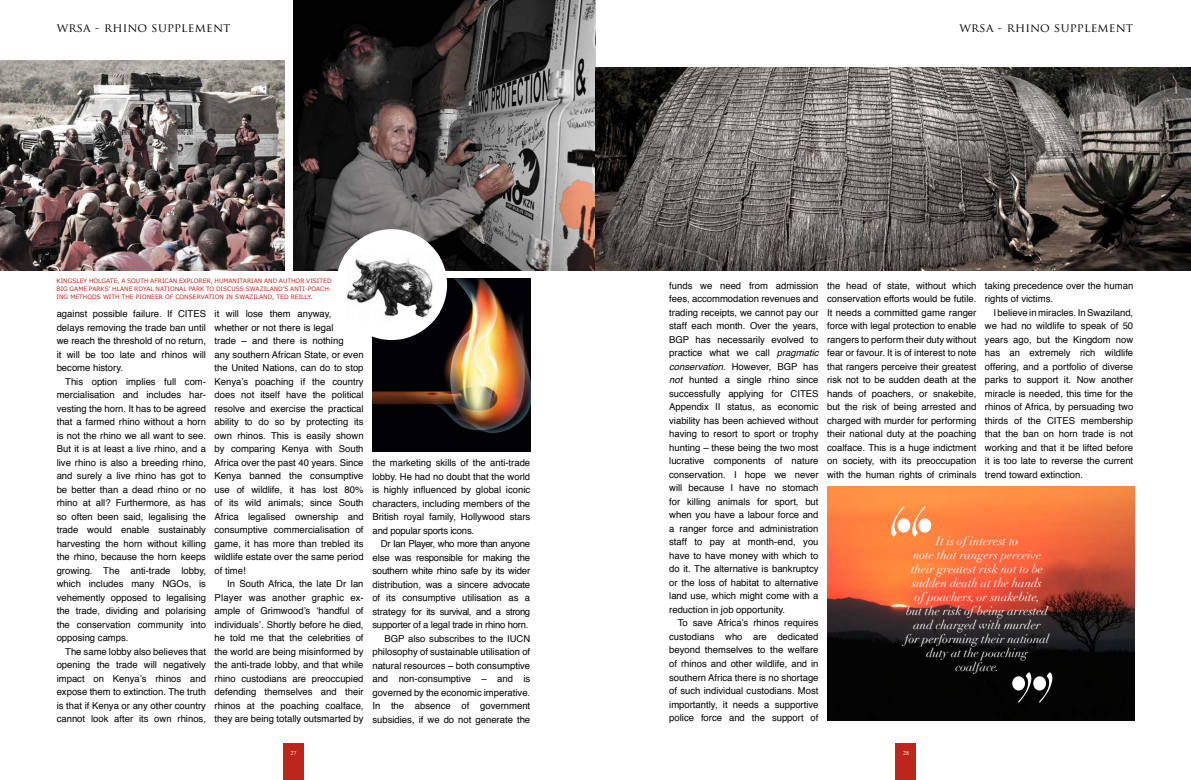
<style>
.page{position:relative;width:1191px;height:780px;background:#fff}
.page>*{position:absolute;margin:0;border:0;box-sizing:border-box;transform-origin:0 0}
.t1{font:italic 12px/14px "Didot";color:#fff;text-align:center}
.t2{font:12px "Trajan Pro";letter-spacing:.02em;color:#000}
.t3{font:9.5px/13.5px "Helvetica";color:#000;text-align:justify}
.t4{font:6px/8px "Verdana";color:#bd261c;text-align:justify}
.t5{font:6px "Times New Roman";color:#fff}
.s1{font-style:italic}
</style>
<div class="page">
<div style="left:283px;top:744px;width:21px;height:36px;background:#bd261c"></div>
<div style="left:895px;top:744px;width:21px;height:36px;background:#bd261c"></div>
<img style="left:0;top:60px;width:285px;height:210px">
<img style="left:293px;top:0;width:302px;height:270px">
<img style="left:372px;top:279px;width:158px;height:172px">
<div style="left:336px;top:229px;width:111px;height:111px;background:#fff;border-radius:50%"></div>
<img style="left:343px;top:253px;width:97px;height:68px">
<img style="left:595px;top:68px;width:596px;height:202px">
<img style="left:827px;top:486px;width:307px;height:235px">
<svg style="left:891px;top:506px;width:13px;height:30px"></svg>
<div style="left:897px;top:518px;width:13px;height:14px;background:#fff;border-radius:50%"></div>
<svg style="left:912px;top:506px;width:13px;height:30px"></svg>
<div style="left:918px;top:518px;width:13px;height:14px;background:#fff;border-radius:50%"></div>
<svg style="left:1039px;top:672px;width:13px;height:30px"></svg>
<div style="left:1033px;top:676px;width:13px;height:14px;background:#fff;border-radius:50%"></div>
<svg style="left:1018px;top:672px;width:13px;height:30px"></svg>
<div style="left:1012px;top:676px;width:13px;height:14px;background:#fff;border-radius:50%"></div>
<p class="t2" style="left:57px;top:20px;width:175px">WRSA - RHINO SUPPLEMENT</p>
<p class="t2" style="left:959px;top:20px;width:175px">WRSA - RHINO SUPPLEMENT</p>
<p class="t4" style="left:57px;top:277px;width:276px">KINGSLEY HOLGATE, A SOUTH AFRICAN EXPLORER, HUMANITARIAN AND AUTHOR VISITED BIG GAME PARKS’ HLANE ROYAL NATIONAL PARK TO DISCUSS SWAZILAND’S ANTI-POACH-ING METHODS WITH THE PIONEER OF CONSERVATION IN SWAZILAND, TED REILLY.</p>
<p class="t3" style="left:57px;top:307px;width:151px">against possible failure. If CITES delays removing the trade ban until we reach the threshold of no return, it will be too late and rhinos will become history.</p>
<p class="t3" style="left:57px;top:375px;width:151px;text-indent:9px">This option implies full com&shy;mercialisation and includes har&shy;vesting the horn. It has to be agreed that a farmed rhino without a horn is not the rhino we all want to see.<br>But it is at least a live rhino, and a live rhino is also a breeding rhino, and surely a live rhino has got to be better than a dead rhino or no rhino at all? Furthermore, as has so often been said, legalising the trade would enable sustainably harvesting the horn without killing the rhino, because the horn keeps growing. The anti-trade lobby, which includes many NGOs, is vehemently opposed to legalising the trade, dividing and polarising the conservation community into opposing camps.</p>
<p class="t3" style="left:57px;top:645px;width:151px;text-indent:9px">The same lobby also believes that opening the trade will negatively impact on Kenya’s rhinos and expose them to extinction. The truth is that if Kenya or any other country cannot look after its own rhinos,</p>
<p class="t3" style="left:214px;top:307px;width:151px;text-align:left">it will lose them anyway, whether or not there is legal<br>trade – and there is nothing<br>any southern African State, or even the United Nations, can do to stop<br>Kenya’s poaching if the country does not itself have the political resolve and exercise the practical ability to do so by protecting its own rhinos. This is easily shown by comparing Kenya with South<br>Africa over the past 40 years. Since<br>Kenya banned the consumptive use of wildlife, it has lost 80% of its wild animals; since South<br>Africa legalised ownership and consumptive commercialisation of game, it has more than trebled its wildlife estate over the same period of time!</p>
<p class="t3" style="left:214px;top:577px;width:151px;text-indent:13px">In South Africa, the late Dr Ian Player was another graphic ex&shy;ample of Grimwood’s ‘handful of individuals’. Shortly before he died, he told me that the celebrities of the world are being misinformed by the anti-trade lobby, and that while rhino custodians are preoccupied defending themselves and their rhinos at the poaching coalface, they are being totally outsmarted by</p>
<p class="t3" style="left:372px;top:456px;width:159px">the marketing skills of the anti-trade lobby. He had no doubt that the world is highly influenced by global iconic characters, including members of the British royal family, Hollywood stars and popular sports icons.</p>
<p class="t3" style="left:372px;top:537px;width:159px;text-align:right">Dr Ian Player, who more than anyone else was responsible for making the southern white rhino safe by its wider distribution, was a sincere advocate of its consumptive utilisation as a strategy for its survival, and a strong supporter of a legal trade in rhino horn.<br>BGP also subscribes to the IUCN philosophy of sustainable utilisation of natural resources – both consumptive and non-consumptive – and is governed by the economic imperative.<br>In the absence of government subsidies, if we do not generate the</p>
<p class="t3" style="left:669px;top:279px;width:151px">funds we need from admission fees, accommodation revenues and trading receipts, we cannot pay our staff each month. Over the years, BGP has necessarily evolved to practice what we call <span class="s1">pragmatic conservation</span>. However, BGP has <span class="s1">not</span> hunted a single rhino since successfully applying for CITES Appendix II status, as economic viability has been achieved without having to resort to sport or trophy hunting – these being the two most lucrative components of nature conservation. I hope we never will because I have no stomach for killing animals for sport, but when you have a labour force and a ranger force and administration staff to pay at month-end, you have to have money with which to do it. The alternative is bankruptcy or the loss of habitat to alternative land use, which might come with a reduction in job opportunity.</p>
<p class="t3" style="left:669px;top:616px;width:151px;text-indent:9px">To save Africa’s rhinos requires custodians who are dedicated beyond themselves to the welfare of rhinos and other wildlife, and in southern Africa there is no shortage of such individual custodians. Most importantly, it needs a supportive police force and the support of</p>
<p class="t3" style="left:827px;top:279px;width:151px">the head of state, without which conservation efforts would be futile.<br>It needs a committed game ranger force with legal protection to enable rangers to perform their duty without fear or favour. It is of interest to note that rangers perceive their greatest risk not to be sudden death at the hands of poachers, or snakebite, but the risk of being arrested and charged with murder for performing their national duty at the poaching coalface. This is a huge indictment on society, with its preoccupation with the human rights of criminals</p>
<p class="t3" style="left:985px;top:279px;width:150px">taking precedence over the human rights of victims.</p>
<p class="t3" style="left:985px;top:306px;width:150px;text-indent:9px">I believe in miracles. In Swaziland, we had no wildlife to speak of 50 years ago, but the Kingdom now has an extremely rich wildlife offering, and a portfolio of diverse parks to support it. Now another miracle is needed, this time for the rhinos of Africa, by persuading two thirds of the CITES membership that the ban on horn trade is not working and that it be lifted before it is too late to reverse the current trend toward extinction.</p>
<p class="t1" style="left:905px;top:533px;width:146px">It is of interest to<br>note that rangers perceive their greatest risk not to be sudden death at the hands<br>of poachers, or snakebite,<br>but the risk of being arrested and charged with murder for performing their national duty at the poaching coalface.</p>
<p class="t5" style="left:290px;top:748px;width:7px">27</p>
<p class="t5" style="left:903px;top:748px;width:7px">28</p>
</div>
